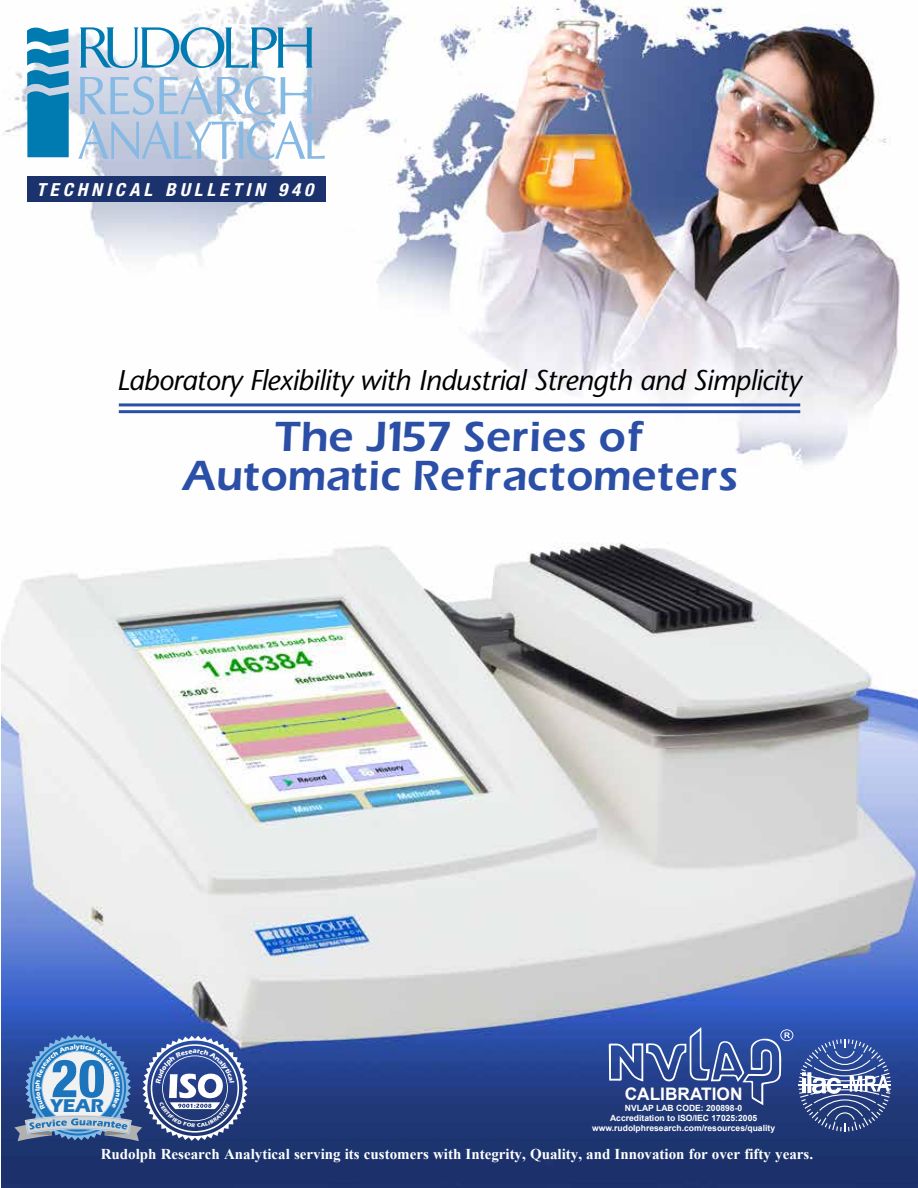
<style>
.page{position:relative;width:918px;height:1188px;background:#fff}
.page>*{position:absolute;margin:0;border:0;box-sizing:border-box;transform-origin:0 0}
.t1{font:800 condensed 52.65px "Helvetica Neue";color:#1c75bc}
.t2{font:39px/39px "Eras Demi";color:#2b4fa7;text-align:center}
.t3{font:italic 28.5px "Stone Sans";letter-spacing:-.02em;color:#000}
.t4{font:700 19.2px "Itc Eras";color:#1c75bc}
.t5{font:italic 700 condensed 18px "Helvetica Neue";letter-spacing:.21em;color:#fff;scale:1.05 1}
.t6{font:700 17.25px "Arial";color:#fff}
.t7{font:700 15px "Times New Roman";color:#fff}
.t8{font:700 8.55px/10.4px "Arial";color:#fff;text-align:center}
</style>
<div class="page">
<img style="left:1px;top:0;width:917px;height:1188px">
<svg style="left:80px;top:76px;width:232px;height:39px"></svg>
<svg style="left:78px;top:121px;width:247px;height:39px"></svg>
<svg style="left:80px;top:27px;width:233px;height:41px"></svg>
<svg style="left:27px;top:28px;width:42px;height:129px;background:#2c8fbd"></svg>
<div style="left:27px;top:176px;width:298px;height:26px;background:#1c326c"></div>
<hr style="left:119px;top:403px;width:681px;height:3px;background:#2b4fa7">
<hr style="left:119px;top:410px;width:681px;height:3px;background:#2b4fa7">
<svg style="left:799px;top:1039px;width:92px;height:93px;background:#5268a1"></svg>
<svg style="left:609px;top:1027px;width:184px;height:78px;background:#3e599f"></svg>
<svg style="left:14px;top:1035px;width:234px;height:106px"></svg>
<p class="t5" style="left:37px;top:179px;width:265px">TECHNICAL BULLETIN 940</p>
<h3 class="t3" style="left:117px;top:363px;width:686px">Laboratory Flexibility with Industrial Strength and Simplicity</h3>
<h2 class="t2" style="left:180px;top:416px;width:559px">The J157 Series of<br>Automatic Refractometers</h2>
<h1 class="t1" style="left:51px;top:1046px;width:56px">20</h1>
<p class="t4" style="left:50px;top:1095px;width:55px">YEAR</p>
<p class="t6" style="left:625px;top:1082px;width:119px">CALIBRATION</p>
<p class="t8" style="left:592px;top:1123px;width:184px">www.rudolphresearch.com/resources/quality</p>
<p class="t8" style="left:610px;top:1103px;width:149px">NVLAP LAB CODE: 200898-0<br>Accreditation to ISO/IEC 17025:2005</p>
<p class="t7" style="left:101px;top:1144px;width:714px">Rudolph Research Analytical serving its customers with Integrity, Quality, and Innovation for over fifty years.</p>
</div>
